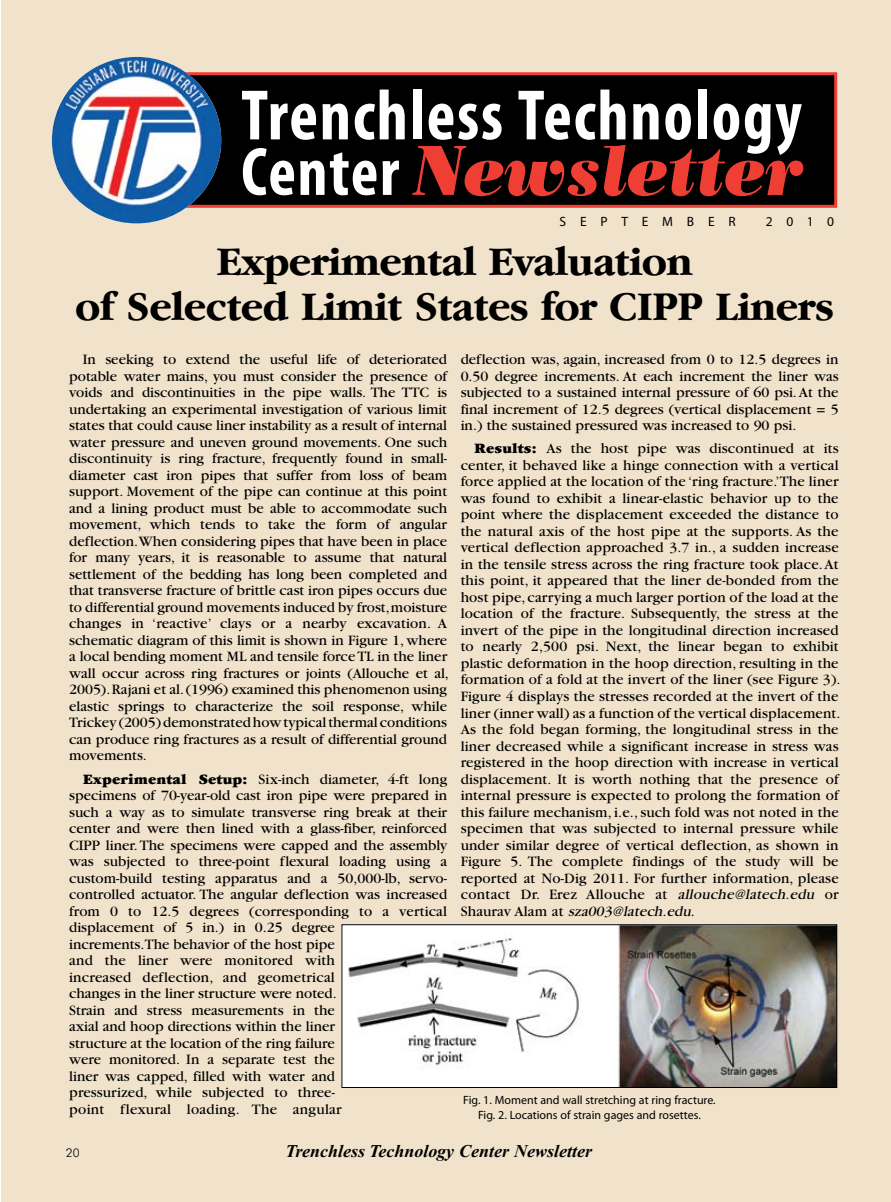
<style>
.page{position:relative;width:891px;height:1202px;background:#fff}
.page>*{position:absolute;margin:0;border:0;box-sizing:border-box;transform-origin:0 0}
.t1{font:700 condensed 72px "Myriad Pro";letter-spacing:.025em;color:#fff;scale:.95 1}
.t2{font:italic 70.5px "Poster Bodoni BT";color:#ef3e33;scale:.95 1}
.t3{font:700 42px/45px "Garamond IT Cby BT";letter-spacing:-.02em;color:#000;text-align:center}
.t4{font:italic 700 18px "Times New Roman";color:#000}
.t5{font:15px/16.5px "Garamond";color:#000}
.t6{font:13.5px "Myriad Pro";letter-spacing:1.02em;color:#000}
.t7{font:12px/15px "Myriad Pro";color:#000;text-align:center}
.t8{font:300 12px "Futura BT";color:#000}
.s1{font-family:"Myriad Pro";font-weight:700;font-style:normal;font-stretch:condensed;font-size:69px;color:#fff}
.s2{font-weight:900}
.s3{font-style:italic}
</style>
<div class="page">
<div style="left:2px;top:0;width:889px;height:1202px;background:#f0e0c6"></div>
<div style="left:136px;top:74px;width:700px;height:132px;background:#000"></div>
<div style="left:134px;top:72px;width:703px;height:136px;border:3px solid #ef3e33"></div>
<img style="left:52px;top:57px;width:169px;height:166px">
<img style="left:344px;top:926px;width:491px;height:159px">
<div style="left:342px;top:924px;width:495px;height:163px;border:1px solid #000"></div>
<p class="t1" style="left:241px;top:70px;width:592px">Trenchless Technology</p>
<p class="t2" style="left:241px;top:127px;width:595px"><span class="s1">Center</span> Newsletter</p>
<p class="t6" style="left:560px;top:213px;width:178px">September</p>
<p class="t6" style="left:766px;top:213px;width:70px">2010</p>
<p class="t3" style="left:75px;top:239px;width:760px">Experimental Evaluation<br>of Selected Limit States for CIPP Liners</p>
<p class="t5" style="left:69px;top:351px;width:381px;text-indent:14px">In seeking to extend the useful life of deteriorated potable water mains, you must consider the presence of voids and discontinuities in the pipe walls. The TTC is undertaking an experimental investigation of various limit states that could cause liner instability as a result of internal water pressure and uneven ground movements. One such discontinuity is ring fracture, frequently found in small&shy;diameter cast iron pipes that suffer from loss of beam support. Movement of the pipe can continue at this point and a lining product must be able to accommodate such movement, which tends to take the form of angular deflection.When considering pipes that have been in place for many years, it is reasonable to assume that natural settlement of the bedding has long been completed and that transverse fracture of brittle cast iron pipes occurs due to differential ground movements induced by frost, moisture changes in ‘reactive’ clays or a nearby excavation. A schematic diagram of this limit is shown in Figure 1, where a local bending moment ML and tensile force TL in the liner wall occur across ring fractures or joints (Allouche et al, 2005). Rajani et al. (1996) examined this phenomenon using elastic springs to characterize the soil response, while Trickey (2005) demonstrated how typical thermal conditions can produce ring fractures as a result of differential ground movements.</p>
<p class="t5" style="left:69px;top:770px;width:380px;text-indent:14px"><span class="s2">Experimental Setup:</span> Six-inch diameter, 4-ft long specimens of 70-year-old cast iron pipe were prepared in such a way as to simulate transverse ring break at their center and were then lined with a glass-fiber, reinforced CIPP liner. The specimens were capped and the assembly was subjected to three-point flexural loading using a custom-build testing apparatus and a 50,000-lb, servo&shy;controlled actuator. The angular deflection was increased from 0 to 12.5 degrees (corresponding to a vertical displacement of 5 in.) in 0.25 degree<br>increments.The behavior of the host pipe<br>and the liner were monitored with<br>increased deflection, and geometrical<br>changes in the liner structure were noted.<br>Strain and stress measurements in the<br>axial and hoop directions within the liner<br>structure at the location of the ring failure<br>were monitored. In a separate test the<br>liner was capped, filled with water and<br>pressurized, while subjected to three-<br>point flexural loading. The angular</p>
<p class="t5" style="left:461px;top:351px;width:380px;text-align:justify">deflection was, again, increased from 0 to 12.5 degrees in 0.50 degree increments. At each increment the liner was subjected to a sustained internal pressure of 60 psi. At the final increment of 12.5 degrees (vertical displacement = 5 in.) the sustained pressured was increased to 90 psi.</p>
<p class="t5" style="left:461px;top:440px;width:381px;text-indent:14px"><span class="s2">Results:</span> As the host pipe was discontinued at its center, it behaved like a hinge connection with a vertical force applied at the location of the ‘ring fracture.’The liner was found to exhibit a linear-elastic behavior up to the point where the displacement exceeded the distance to the natural axis of the host pipe at the supports. As the vertical deflection approached 3.7 in., a sudden increase in the tensile stress across the ring fracture took place. At this point, it appeared that the liner de-bonded from the host pipe, carrying a much larger portion of the load at the location of the fracture. Subsequently, the stress at the invert of the pipe in the longitudinal direction increased to nearly 2,500 psi. Next, the linear began to exhibit plastic deformation in the hoop direction, resulting in the formation of a fold at the invert of the liner (see Figure 3).<br>Figure 4 displays the stresses recorded at the invert of the liner (inner wall) as a function of the vertical displacement.<br>As the fold began forming, the longitudinal stress in the liner decreased while a significant increase in stress was registered in the hoop direction with increase in vertical displacement. It is worth nothing that the presence of internal pressure is expected to prolong the formation of this failure mechanism, i.e., such fold was not noted in the specimen that was subjected to internal pressure while under similar degree of vertical deflection, as shown in Figure 5. The complete findings of the study will be reported at No-Dig 2011. For further information, please contact Dr. Erez Allouche at <span class="s3">allouche@latech.edu</span> or S h a u r av A l a m a t <span class="s3">sza003@latech.edu</span>.</p>
<p class="t7" style="left:463px;top:1092px;width:254px">Fig. 1. Moment and wall stretching at ring fracture.<br>Fig. 2. Locations of strain gages and rosettes.</p>
<p class="t8" style="left:66px;top:1145px;width:15px">20</p>
<p class="t4" style="left:286px;top:1141px;width:308px">Trenchless Technology Center Newsletter</p>
</div>
